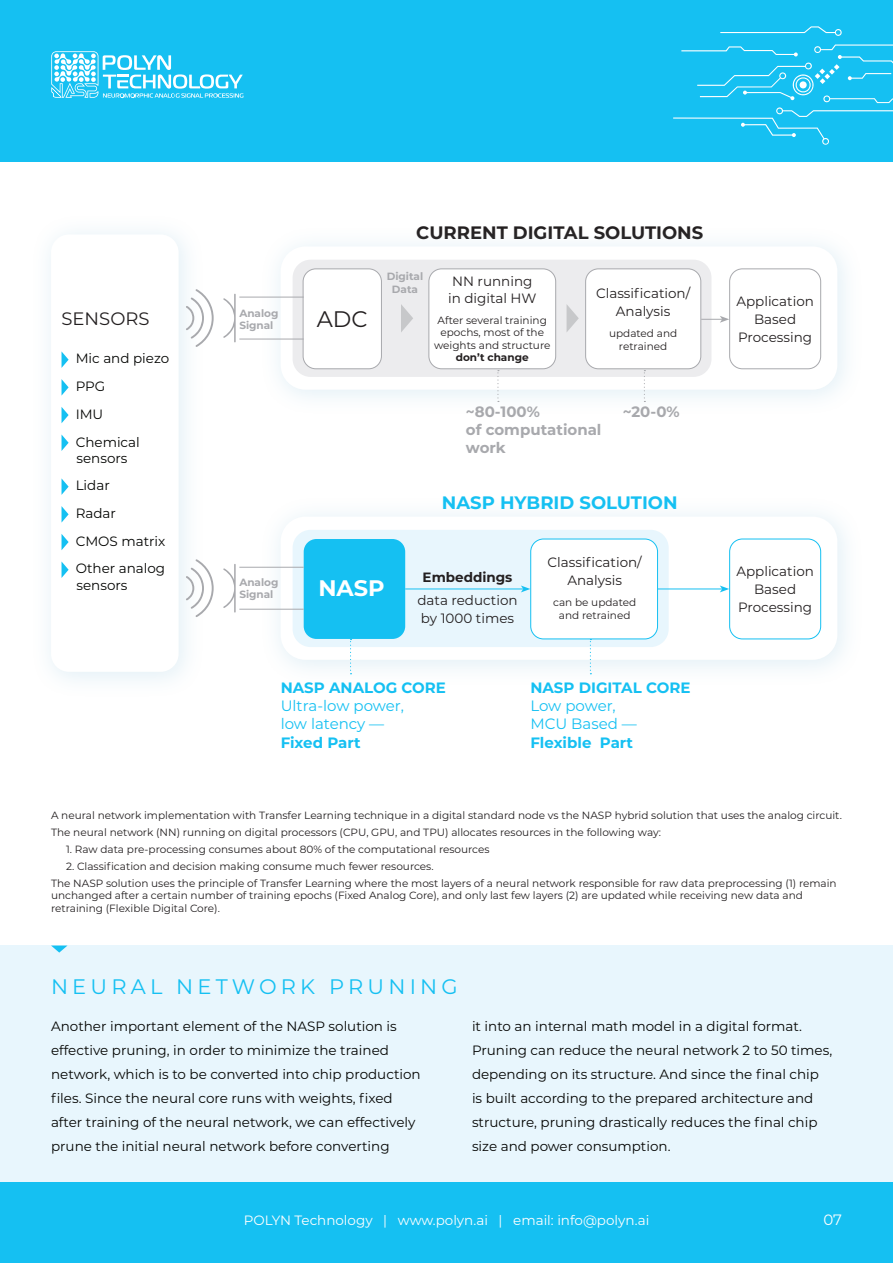
<style>
.page{position:relative;width:893px;height:1263px;background:#fff}
.page>*{position:absolute;margin:0;border:0;box-sizing:border-box;transform-origin:0 0}
.t1{font:700 22.5px "Montserrat";color:#fff}
.t2{font:22.5px "Montserrat";color:#231f20}
.t3{font:21px "Montserrat";letter-spacing:.2em;color:#15c0f2}
.t4{font:700 18px "Montserrat";color:#231f20}
.t5{font:700 18px "Montserrat";color:#15c0f2}
.t6{font:18px "Montserrat";color:#231f20}
.t7{font:15px/18px "Montserrat";color:#15c0f2}
.t8{font:700 15px "Montserrat";color:#15c0f2}
.t9{font:700 15px/18px "Montserrat";color:#a8a9ad}
.t10{font:15px "Montserrat";color:#fff}
.t11{font:13.5px/24px "Montserrat";color:#040503}
.t12{font:13.5px/18px "Montserrat";color:#231f20;text-align:center}
.t13{font:13.5px "Montserrat";color:#fff}
.t14{font:700 13.5px "Montserrat";color:#231f20}
.t15{font:10.5px/12.6px "Montserrat";color:#231f20;text-align:center}
.t16{font:700 10.5px/12.6px "Montserrat";color:#a8a9ad;text-align:center}
.s1{font-weight:700}
</style>
<div class="page">
<div style="left:0;top:0;width:893px;height:162px;background:#15c0f2"></div>
<svg style="left:673px;top:26px;width:220px;height:119px"></svg>
<svg style="left:51px;top:51px;width:192px;height:47px"></svg>
<div style="left:0;top:1182px;width:893px;height:81px;background:#15c0f2"></div>
<div style="left:0;top:945px;width:893px;height:237px;background:#e8f6fd"></div>
<svg style="left:51px;top:945px;width:17px;height:7px"></svg>
<div style="left:260px;top:496px;width:604px;height:190px;background:#fafcfd"></div>
<div style="left:281px;top:517px;width:556px;height:143px;background:#fff;border-radius:25px"></div>
<div style="left:293px;top:530px;width:376px;height:117px;background:#e8f6fd;border-radius:18px"></div>
<div style="left:531px;top:539px;width:126px;height:100px;background:#fff;border-radius:13px"></div>
<div style="left:530px;top:539px;width:128px;height:100px;border:1px solid #15c0f2;border-radius:13px"></div>
<div style="left:729px;top:539px;width:92px;height:100px;border:1px solid #15c0f2;border-radius:13px"></div>
<hr style="left:405px;top:589px;width:118px;height:1px;background:#15c0f2">
<svg style="left:521px;top:585px;width:9px;height:7px"></svg>
<hr style="left:658px;top:589px;width:64px;height:1px;background:#15c0f2">
<svg style="left:720px;top:585px;width:9px;height:7px"></svg>
<svg style="left:590px;top:639px;width:1px;height:35px"></svg>
<svg style="left:350px;top:639px;width:2px;height:35px"></svg>
<div style="left:31px;top:214px;width:174px;height:484px;background:#fbfcfd"></div>
<div style="left:51px;top:234px;width:128px;height:438px;background:#fff;border-radius:18px"></div>
<svg style="left:62px;top:352px;width:7px;height:16px"></svg>
<svg style="left:62px;top:379px;width:7px;height:16px"></svg>
<svg style="left:62px;top:407px;width:7px;height:16px"></svg>
<svg style="left:62px;top:435px;width:7px;height:16px"></svg>
<svg style="left:62px;top:479px;width:7px;height:16px"></svg>
<svg style="left:62px;top:506px;width:7px;height:16px"></svg>
<svg style="left:62px;top:534px;width:7px;height:16px"></svg>
<svg style="left:62px;top:562px;width:7px;height:16px"></svg>
<svg style="left:186px;top:559px;width:28px;height:58px"></svg>
<svg style="left:186px;top:289px;width:28px;height:58px"></svg>
<div style="left:260px;top:226px;width:604px;height:190px;background:#fbfcfd"></div>
<div style="left:281px;top:246px;width:556px;height:144px;background:#fff;border-radius:25px"></div>
<div style="left:293px;top:260px;width:418px;height:117px;background:#ececee;border-radius:18px"></div>
<div style="left:429px;top:269px;width:127px;height:100px;background:#fff;border-radius:13px"></div>
<div style="left:428px;top:268px;width:128px;height:101px;border:1px solid #a8a9ad;border-radius:13px"></div>
<div style="left:729px;top:268px;width:92px;height:101px;border:1px solid #a8a9ad;border-radius:13px"></div>
<div style="left:586px;top:269px;width:115px;height:100px;background:#fff;border-radius:13px"></div>
<div style="left:585px;top:268px;width:116px;height:101px;border:1px solid #a8a9ad;border-radius:13px"></div>
<svg style="left:701px;top:316px;width:28px;height:7px"></svg>
<svg style="left:497px;top:370px;width:2px;height:32px"></svg>
<svg style="left:644px;top:370px;width:1px;height:32px"></svg>
<svg style="left:401px;top:304px;width:12px;height:28px"></svg>
<svg style="left:567px;top:305px;width:12px;height:27px"></svg>
<svg style="left:223px;top:564px;width:13px;height:48px"></svg>
<svg style="left:223px;top:294px;width:13px;height:48px"></svg>
<div style="left:304px;top:539px;width:101px;height:100px;background:#15c0f2;border-radius:13px"></div>
<div style="left:303px;top:269px;width:78px;height:100px;background:#fff;border-radius:13px"></div>
<div style="left:303px;top:268px;width:79px;height:101px;border:1px solid #a8a9ad;border-radius:13px"></div>
<hr style="left:239px;top:567px;width:65px;height:1px;background:#a8a9ad">
<hr style="left:239px;top:609px;width:65px;height:1px;background:#a8a9ad">
<hr style="left:239px;top:297px;width:65px;height:1px;background:#a8a9ad">
<hr style="left:239px;top:339px;width:65px;height:1px;background:#a8a9ad">
<p class="t6" style="left:62px;top:306px;width:90px">SENSORS</p>
<p class="t11" style="left:76px;top:346px;width:95px">Mic and piezo</p>
<p class="t11" style="left:76px;top:374px;width:31px">PPG</p>
<p class="t11" style="left:76px;top:401px;width:29px">IMU</p>
<p class="t11" style="left:76px;top:433px;width:66px;line-height:16.2px">Chemical sensors</p>
<p class="t11" style="left:76px;top:473px;width:36px">Lidar</p>
<p class="t11" style="left:76px;top:501px;width:42px">Radar</p>
<p class="t11" style="left:76px;top:528px;width:91px">CMOS matrix</p>
<p class="t11" style="left:76px;top:560px;width:91px;line-height:16.2px">Other analog sensors</p>
<p class="t16" style="left:239px;top:306px;width:41px">Analog</p>
<p class="t16" style="left:239px;top:319px;width:36px">Signal</p>
<p class="t16" style="left:239px;top:575px;width:41px">Analog</p>
<p class="t16" style="left:239px;top:587px;width:36px">Signal</p>
<p class="t2" style="left:317px;top:303px;width:52px">ADC</p>
<p class="t4" style="left:416px;top:220px;width:288px">CURRENT DIGITAL SOLUTIONS</p>
<p class="t16" style="left:387px;top:270px;width:38px">Digital<br>Data</p>
<p class="t12" style="left:448px;top:273px;width:90px;line-height:16.2px">NN running in digital HW</p>
<p class="t15" style="left:434px;top:313px;width:118px">After several training epochs, most of the weights and structure <span class="s1">don’t change</span></p>
<p class="t12" style="left:596px;top:284px;width:96px">Classification/</p>
<p class="t12" style="left:616px;top:302px;width:56px">Analysis</p>
<p class="t15" style="left:609px;top:327px;width:70px">updated and retrained</p>
<p class="t9" style="left:466px;top:401px;width:137px">~80-100%<br>of computational work</p>
<p class="t9" style="left:623px;top:401px;width:58px">~20-0%</p>
<p class="t5" style="left:442px;top:490px;width:237px">NASP HYBRID SOLUTION</p>
<p class="t1" style="left:318px;top:572px;width:68px">NASP</p>
<p class="t14" style="left:423px;top:567px;width:91px">Embeddings</p>
<p class="t12" style="left:417px;top:591px;width:102px;text-align:left">data reduction by 1000 times</p>
<p class="t12" style="left:548px;top:553px;width:96px">Classification/</p>
<p class="t12" style="left:567px;top:571px;width:56px">Analysis</p>
<p class="t15" style="left:553px;top:596px;width:85px">can be updated and retrained</p>
<p class="t8" style="left:281px;top:677px;width:167px">NASP ANALOG CORE</p>
<p class="t7" style="left:281px;top:697px;width:125px">Ultra-low power, low latency —</p>
<p class="t8" style="left:281px;top:731px;width:81px">Fixed Part</p>
<p class="t8" style="left:530px;top:677px;width:162px">NASP DIGITAL CORE</p>
<p class="t7" style="left:530px;top:697px;width:108px">Low power,<br>MCU Based —<br><span class="s1">Flexible Part</span></p>
<p class="t12" style="left:736px;top:292px;width:79px">Application<br>Based<br>Processing</p>
<p class="t12" style="left:736px;top:562px;width:79px">Application<br>Based<br>Processing</p>
<p class="t15" style="left:51px;top:809px;width:792px">A neural network implementation with Transfer Learning technique in a digital standard node vs the NASP hybrid solution that uses the analog circuit.</p>
<p class="t15" style="left:51px;top:826px;width:612px">The neural network (NN) running on digital processors (CPU, GPU, and TPU) allocates resources in the following way:</p>
<p class="t15" style="left:66px;top:842px;width:425px">1. Raw data pre-processing consumes about 80% of the computational resources</p>
<p class="t15" style="left:66px;top:859px;width:369px">2. Classification and decision making consume much fewer resources.</p>
<p class="t15" style="left:51px;top:876px;width:787px;text-align:left">The NASP solution uses the principle of Transfer Learning where the most layers of a neural network responsible for raw data preprocessing (1) remain unchanged after a certain number of training epochs (Fixed Analog Core), and only last few layers (2) are updated while receiving new data and retraining (Flexible Digital Core).</p>
<p class="t3" style="left:51px;top:972px;width:408px">NEURAL NETWORK PRUNING</p>
<p class="t11" style="left:51px;top:1014px;width:371px">Another important element of the NASP solution is effective pruning, in order to minimize the trained network, which is to be converted into chip production files. Since the neural core runs with weights, fixed after training of the neural network, we can effectively prune the initial neural network before converting</p>
<p class="t11" style="left:472px;top:1014px;width:362px">it into an internal math model in a digital format.<br>Pruning can reduce the neural network 2 to 50 times, depending on its structure. And since the final chip is built according to the prepared architecture and structure, pruning drastically reduces the final chip size and power consumption.</p>
<p class="t13" style="left:244px;top:1211px;width:407px">POLYN Technology | www.polyn.ai | email: info@polyn.ai</p>
<h3 class="t10" style="left:823px;top:1209px;width:20px">07</h3>
</div>
